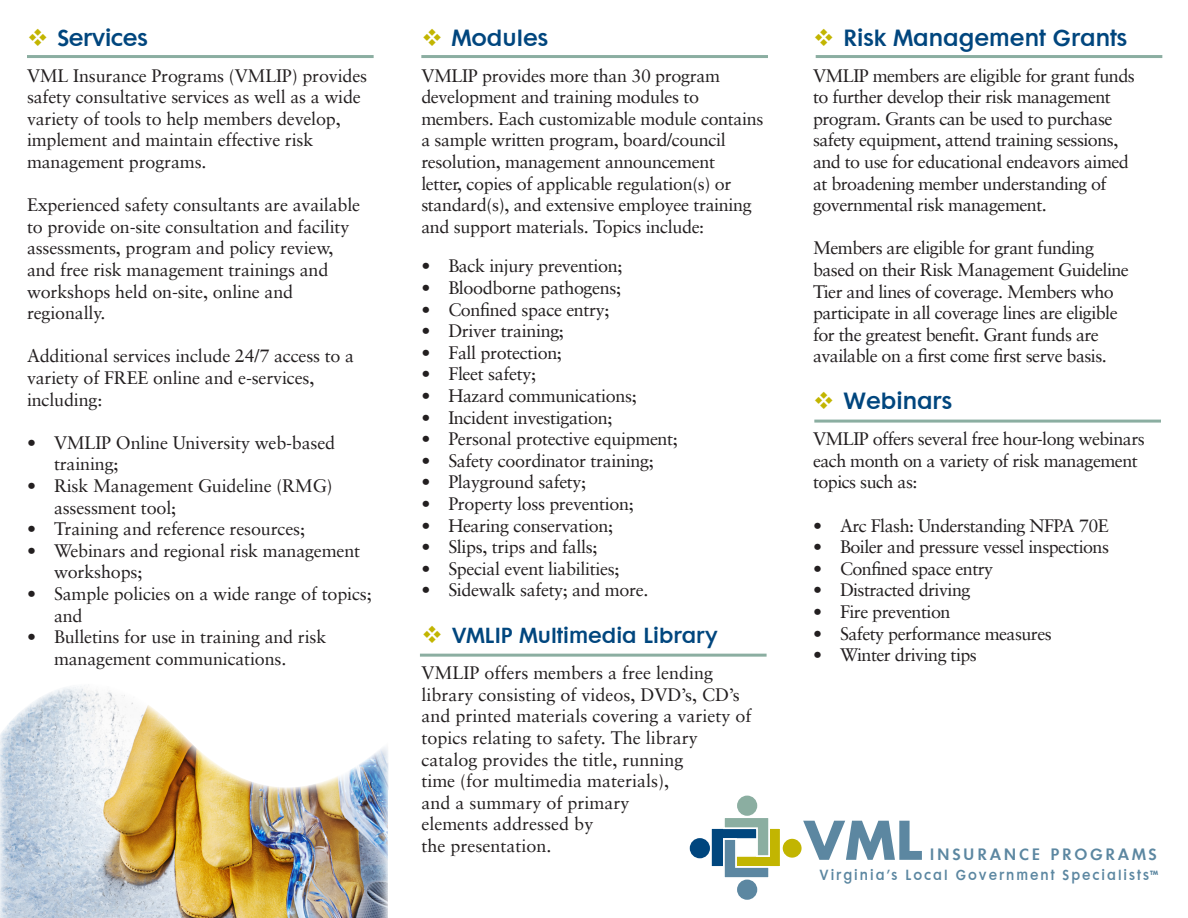
<style>
.page{position:relative;width:1188px;height:918px;background:#fff}
.page>*{position:absolute;margin:0;border:0;box-sizing:border-box;transform-origin:0 0}
.t1{font:700 51.15px "Futura Maxi";color:#5c87a1}
.t2{font:21px "Futura Maxi Demi";color:#00467e}
.t3{font:21px "Futura Maxi Demi";letter-spacing:-.02em;color:#00467e}
.t4{font:19.5px "Futura Maxi Demi";color:#00467e}
.t5{font:18px/21.6px "Sabon LT";letter-spacing:-.02em;color:#231f20}
.t6{font:18px "Sabon LT";color:#231f20}
.t7{font:14.7px "Futura Maxi Demi";letter-spacing:.18em;color:#5c87a1}
.t8{font:13.2px "Futura Maxi Demi";letter-spacing:.165em;color:#5c87a1;scale:.91 1}
.s1{color:#c2b501}
.s2{font-size:12px}
</style>
<div class="page">
<svg style="left:709px;top:815px;width:74px;height:65px"></svg>
<div style="left:783px;top:839px;width:19px;height:19px;background:#c2b501;border-radius:50%"></div>
<div style="left:738px;top:880px;width:18px;height:19px;background:#5c87a1;border-radius:50%"></div>
<div style="left:737px;top:880px;width:20px;height:20px;border:2px solid #5c87a1;border-radius:50%"></div>
<div style="left:738px;top:796px;width:18px;height:19px;background:#8baea1;border-radius:50%"></div>
<div style="left:737px;top:796px;width:20px;height:20px;border:2px solid #8baea1;border-radius:50%"></div>
<div style="left:691px;top:839px;width:18px;height:19px;background:#00467e;border-radius:50%"></div>
<div style="left:690px;top:838px;width:20px;height:20px;border:2px solid #00467e;border-radius:50%"></div>
<img style="left:0;top:686px;width:388px;height:232px">
<hr style="left:27px;top:55px;width:347px;height:3px;background:#8baea1">
<hr style="left:421px;top:55px;width:347px;height:3px;background:#8baea1">
<hr style="left:816px;top:55px;width:346px;height:3px;background:#8baea1">
<hr style="left:420px;top:654px;width:347px;height:3px;background:#8baea1">
<hr style="left:814px;top:420px;width:347px;height:3px;background:#8baea1">
<p class="t3" style="left:27px;top:24px;width:122px"><span class="s1">❖</span> Services</p>
<p class="t5" style="left:27px;top:64px;width:342px">VML Insurance Programs (VMLIP) provides</p>
<p class="t5" style="left:27px;top:86px;width:335px">safety consultative services as well as a wide</p>
<p class="t5" style="left:27px;top:107px;width:315px">variety of tools to help members develop,</p>
<p class="t5" style="left:27px;top:129px;width:288px">implement and maintain effective risk</p>
<p class="t5" style="left:27px;top:151px;width:181px">management programs.</p>
<p class="t5" style="left:27px;top:194px;width:335px">Experienced safety consultants are available</p>
<p class="t5" style="left:27px;top:215px;width:324px">to provide on-site consultation and facility</p>
<p class="t5" style="left:27px;top:237px;width:308px">assessments, program and policy review,</p>
<p class="t5" style="left:27px;top:259px;width:303px">and free risk management trainings and</p>
<p class="t5" style="left:27px;top:280px;width:268px">workshops held on-site, online and regionally.</p>
<p class="t5" style="left:27px;top:345px;width:329px">Additional services include 24/7 access to a</p>
<p class="t5" style="left:27px;top:367px;width:289px">variety of FREE online and e-services, including:</p>
<p class="t5" style="left:54px;top:431px;width:283px;text-indent:-27px">• VMLIP Online University web-based training;</p>
<p class="t5" style="left:54px;top:475px;width:280px;text-indent:-27px">• Risk Management Guideline (RMG) assessment tool;</p>
<p class="t5" style="left:27px;top:518px;width:280px">• Training and reference resources;</p>
<p class="t5" style="left:54px;top:539px;width:308px;text-indent:-27px">• Webinars and regional risk management workshops;</p>
<p class="t5" style="left:54px;top:583px;width:319px;text-indent:-27px">• Sample policies on a wide range of topics; and</p>
<p class="t5" style="left:54px;top:626px;width:274px;text-indent:-27px">• Bulletins for use in training and risk management communications.</p>
<p class="t2" style="left:421px;top:24px;width:129px"><span class="s1">❖</span> Modules</p>
<p class="t5" style="left:421px;top:64px;width:300px">VMLIP provides more than 30 program</p>
<p class="t5" style="left:421px;top:86px;width:279px">development and training modules to</p>
<p class="t5" style="left:421px;top:107px;width:344px">members. Each customizable module contains</p>
<p class="t5" style="left:421px;top:129px;width:306px">a sample written program, board/council</p>
<p class="t5" style="left:421px;top:151px;width:295px">resolution, management announcement</p>
<p class="t5" style="left:421px;top:172px;width:312px">letter, copies of applicable regulation(s) or</p>
<p class="t5" style="left:421px;top:194px;width:332px">standard(s), and extensive employee training</p>
<p class="t5" style="left:421px;top:215px;width:284px">and support materials. Topics include:</p>
<p class="t5" style="left:421px;top:255px;width:203px">• Back injury prevention;</p>
<p class="t5" style="left:421px;top:277px;width:201px">• Bloodborne pathogens;</p>
<p class="t5" style="left:421px;top:298px;width:190px">• Confined space entry;</p>
<p class="t5" style="left:421px;top:320px;width:144px">• Driver training;</p>
<p class="t5" style="left:421px;top:341px;width:142px">• Fall protection;</p>
<p class="t5" style="left:421px;top:363px;width:116px">• Fleet safety;</p>
<p class="t5" style="left:421px;top:385px;width:217px">• Hazard communications;</p>
<p class="t5" style="left:421px;top:406px;width:193px">• Incident investigation;</p>
<p class="t5" style="left:421px;top:428px;width:258px">• Personal protective equipment;</p>
<p class="t5" style="left:421px;top:449px;width:234px">• Safety coordinator training;</p>
<p class="t5" style="left:421px;top:471px;width:166px">• Playground safety;</p>
<p class="t5" style="left:421px;top:493px;width:214px">• Property loss prevention;</p>
<p class="t5" style="left:421px;top:514px;width:193px">• Hearing conservation;</p>
<p class="t5" style="left:421px;top:536px;width:178px">• Slips, trips and falls;</p>
<p class="t5" style="left:421px;top:557px;width:200px">• Special event liabilities;</p>
<p class="t5" style="left:421px;top:579px;width:229px">• Sidewalk safety; and more.</p>
<p class="t4" style="left:421px;top:623px;width:298px"><span class="s1">❖</span> VMLIP Multimedia Library</p>
<p class="t6" style="left:421px;top:662px;width:293px">VMLIP offers members a free lending</p>
<p class="t6" style="left:421px;top:684px;width:320px">library consisting of videos, DVD’s, CD’s</p>
<p class="t6" style="left:421px;top:705px;width:332px">and printed materials covering a variety of</p>
<p class="t6" style="left:421px;top:727px;width:278px">topics relating to safety. The library</p>
<p class="t6" style="left:421px;top:749px;width:264px">catalog provides the title, running</p>
<p class="t6" style="left:421px;top:770px;width:249px">time (for multimedia materials),</p>
<p class="t6" style="left:421px;top:792px;width:209px">and a summary of primary</p>
<p class="t6" style="left:421px;top:813px;width:173px">elements addressed by</p>
<p class="t6" style="left:421px;top:835px;width:132px">the presentation.</p>
<p class="t2" style="left:813px;top:24px;width:316px"><span class="s1">❖</span> Risk Management Grants</p>
<p class="t5" style="left:813px;top:64px;width:323px">VMLIP members are eligible for grant funds</p>
<p class="t5" style="left:813px;top:86px;width:299px">to further develop their risk management</p>
<p class="t5" style="left:813px;top:107px;width:301px">program. Grants can be used to purchase</p>
<p class="t5" style="left:813px;top:129px;width:307px">safety equipment, attend training sessions,</p>
<p class="t5" style="left:813px;top:151px;width:317px">and to use for educational endeavors aimed</p>
<p class="t5" style="left:813px;top:172px;width:295px">at broadening member understanding of</p>
<p class="t5" style="left:813px;top:194px;width:235px">governmental risk management.</p>
<p class="t5" style="left:813px;top:237px;width:283px">Members are eligible for grant funding</p>
<p class="t5" style="left:813px;top:259px;width:317px">based on their Risk Management Guideline</p>
<p class="t5" style="left:813px;top:280px;width:302px">Tier and lines of coverage. Members who</p>
<p class="t5" style="left:813px;top:302px;width:306px">participate in all coverage lines are eligible</p>
<p class="t5" style="left:813px;top:323px;width:287px">for the greatest benefit. Grant funds are</p>
<p class="t5" style="left:813px;top:345px;width:295px">available on a first come first serve basis.</p>
<p class="t2" style="left:813px;top:387px;width:141px"><span class="s1">❖</span> Webinars</p>
<p class="t5" style="left:813px;top:428px;width:333px">VMLIP offers several free hour-long webinars</p>
<p class="t5" style="left:813px;top:449px;width:326px">each month on a variety of risk management</p>
<p class="t5" style="left:813px;top:471px;width:106px">topics such as:</p>
<p class="t5" style="left:813px;top:514px;width:297px">• Arc Flash: Understanding NFPA 70E</p>
<p class="t5" style="left:813px;top:536px;width:298px">• Boiler and pressure vessel inspections</p>
<p class="t5" style="left:813px;top:557px;width:182px">• Confined space entry</p>
<p class="t5" style="left:813px;top:579px;width:159px">• Distracted driving</p>
<p class="t5" style="left:813px;top:601px;width:139px">• Fire prevention</p>
<p class="t5" style="left:813px;top:622px;width:240px">• Safety performance measures</p>
<p class="t5" style="left:813px;top:644px;width:165px">• Winter driving tips</p>
<p class="t1" style="left:802px;top:803px;width:123px">VML</p>
<p class="t7" style="left:930px;top:844px;width:229px">INSURANCE PROGRAMS</p>
<p class="t8" style="left:820px;top:866px;width:374px">Virginia’s Local Government Specialists<span class="s2">™</span></p>
</div>
